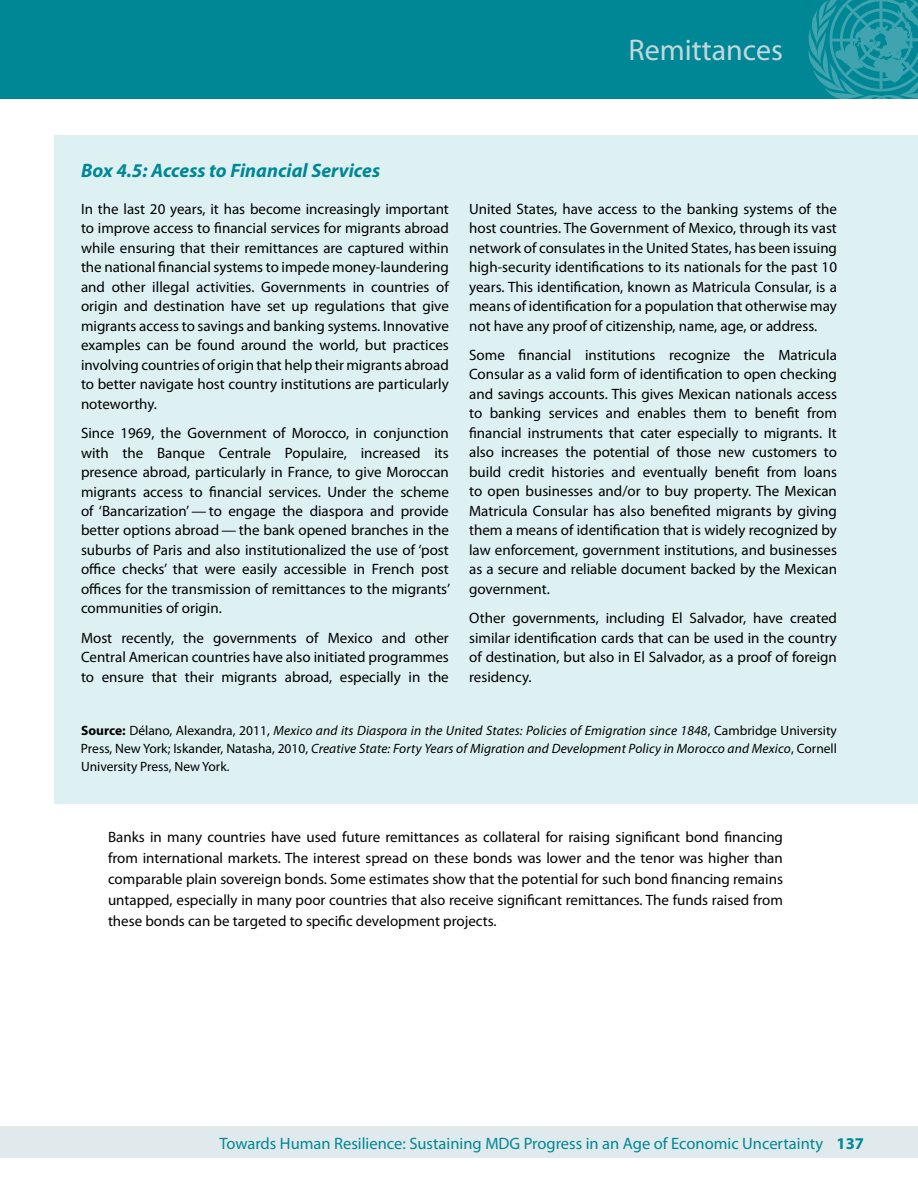
<style>
.page{position:relative;width:918px;height:1188px;background:#fff}
.page>*{position:absolute;margin:0;border:0;box-sizing:border-box;transform-origin:0 0}
.t1{font:30px "Myriad Pro";color:#c3d7dd}
.t2{font:italic 700 19.5px "Myriad Pro";color:#008795}
.t3{font:16.5px "Myriad Pro";color:#008795}
.t4{font:15px/19.5px "Myriad Pro";color:#000;text-align:justify}
.t5{font:italic 13.5px/18px "Myriad Pro";letter-spacing:.01em;color:#000;text-align:justify}
.s1{font-weight:700;font-style:normal}
.s2{font-style:normal}
.s3{font-weight:700}
</style>
<div class="page">
<div style="left:0;top:1127px;width:918px;height:31px;background:#e0e9ec"></div>
<div style="left:0;top:0;width:918px;height:99px;background:#008795"></div>
<svg style="left:808px;top:0;width:110px;height:99px"></svg>
<div style="left:54px;top:135px;width:864px;height:668px;background:#def1f2"></div>
<h1 class="t1" style="left:629px;top:31px;width:156px">Remittances</h1>
<h2 class="t2" style="left:81px;top:157px;width:301px">Box 4.5: Access to Financial Services</h2>
<p class="t4" style="left:81px;top:199px;width:369px">In the last 20 years, it has become increasingly important to improve access to financial services for migrants abroad while ensuring that their remittances are captured within the national financial systems to impede money-laundering and other illegal activities. Governments in countries of origin and destination have set up regulations that give migrants access to savings and banking systems. Innovative examples can be found around the world, but practices involving countries of origin that help their migrants abroad to better navigate host country institutions are particularly noteworthy.</p>
<p class="t4" style="left:81px;top:423px;width:371px">Since 1969, the Government of Morocco, in conjunction with the Banque Centrale Populaire, increased its presence abroad, particularly in France, to give Moroccan migrants access to financial services. Under the scheme of ‘Bancarization’ — to engage the diaspora and provide better options abroad — the bank opened branches in the suburbs of Paris and also institutionalized the use of ‘post office checks’ that were easily accessible in French post offices for the transmission of remittances to the migrants’ communities of origin.</p>
<p class="t4" style="left:81px;top:628px;width:369px">Most recently, the governments of Mexico and other Central American countries have also initiated programmes to ensure that their migrants abroad, especially in the</p>
<p class="t4" style="left:469px;top:199px;width:369px">United States, have access to the banking systems of the host countries. The Government of Mexico, through its vast network of consulates in the United States, has been issuing high-security identifications to its nationals for the past 10 years. This identification, known as Matricula Consular, is a means of identification for a population that otherwise may not have any proof of citizenship, name, age, or address.</p>
<p class="t4" style="left:469px;top:345px;width:369px">Some financial institutions recognize the Matricula Consular as a valid form of identification to open checking and savings accounts. This gives Mexican nationals access to banking services and enables them to benefit from financial instruments that cater especially to migrants. It also increases the potential of those new customers to build credit histories and eventually benefit from loans to open businesses and/or to buy property. The Mexican Matricula Consular has also benefited migrants by giving them a means of identification that is widely recognized by law enforcement, government institutions, and businesses as a secure and reliable document backed by the Mexican government.</p>
<p class="t4" style="left:469px;top:608px;width:369px">Other governments, including El Salvador, have created similar identification cards that can be used in the country of destination, but also in El Salvador, as a proof of foreign residency.</p>
<p class="t5" style="left:81px;top:721px;width:758px"><span class="s1">Source:</span> <span class="s2">Délano, Alexandra, 2011,</span> Mexico and its Diaspora in the United States: Policies of Emigration since 1848<span class="s2">, Cambridge University Press, New York; Iskander, Natasha, 2010,</span> Creative State: Forty Years of Migration and Development Policy in Morocco and Mexico<span class="s2">, Cornell University Press, New York.</span></p>
<p class="t4" style="left:108px;top:826px;width:677px;line-height:21px">Banks in many countries have used future remittances as collateral for raising significant bond financing from international markets. The interest spread on these bonds was lower and the tenor was higher than comparable plain sovereign bonds. Some estimates show that the potential for such bond financing remains untapped, especially in many poor countries that also receive significant remittances. The funds raised from these bonds can be targeted to specific development projects.</p>
<p class="t3" style="left:219px;top:1133px;width:646px">Towards Human Resilience: Sustaining MDG Progress in an Age of Economic Uncertainty <span class="s3">137</span></p>
</div>
